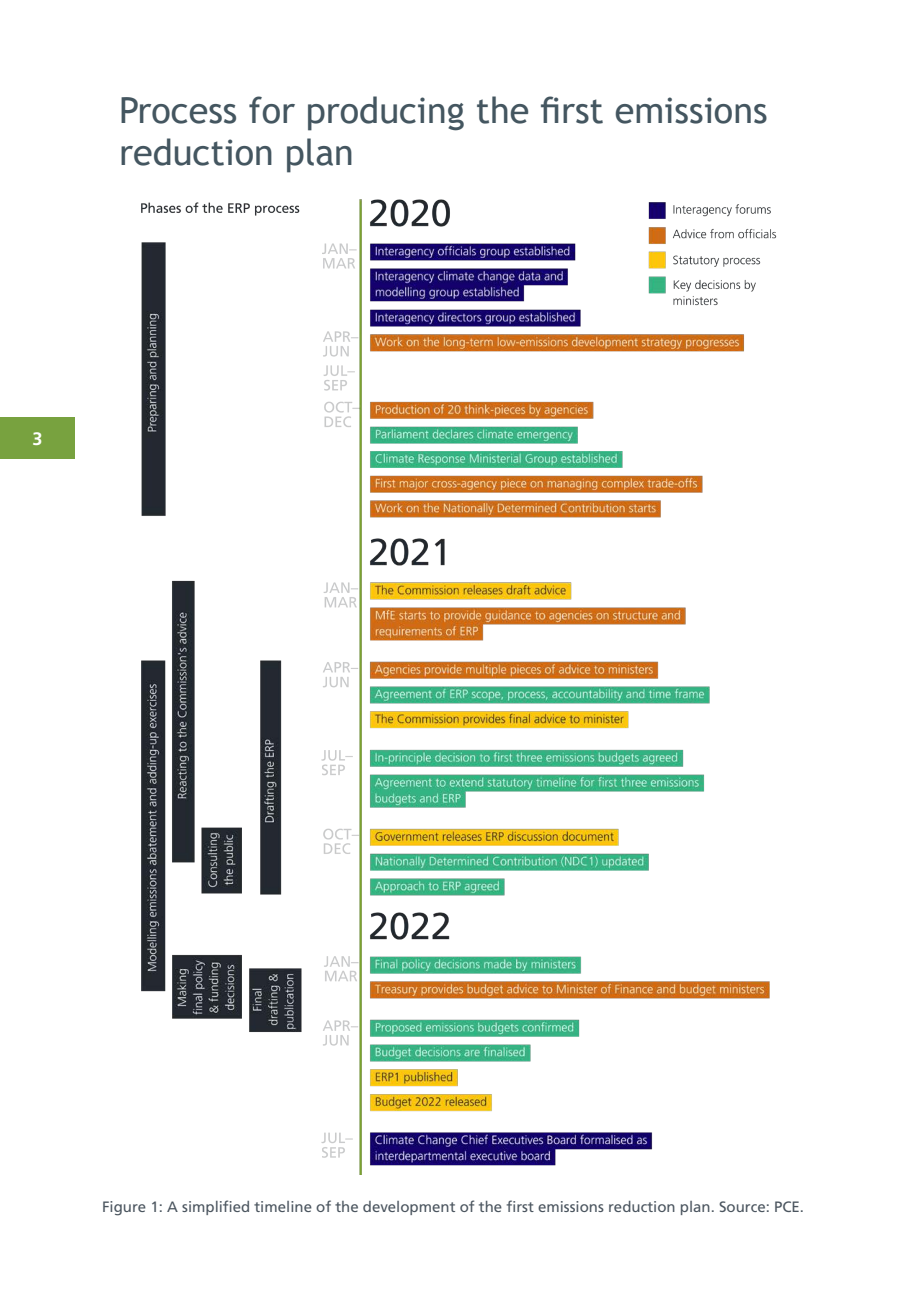
<style>
.page{position:relative;width:919px;height:1289px;background:#fff}
.page>*{position:absolute;margin:0;border:0;box-sizing:border-box;transform-origin:0 0}
.Heading_1{font:36px/42px "Trebuchet MS";color:#445660}
.Page_number{font:700 18px "Frutiger LT Pro";color:#fff}
.Table_figure_caption{font:15px "Frutiger LT Pro";color:#4b555f}
</style>
<div class="page">
<img style="left:141px;top:199px;width:636px;height:975px">
<div style="left:0;top:417px;width:75px;height:42px;background:#78a23f"></div>
<p class="Heading_1" style="left:119px;top:89px;width:650px">Process for producing the first emissions reduction plan</p>
<p class="Page_number" style="left:32px;top:428px;width:12px">3</p>
<p class="Table_figure_caption" style="left:102px;top:1197px;width:703px">Figure 1: A simplified timeline of the development of the first emissions reduction plan. Source: PCE.</p>
</div>
